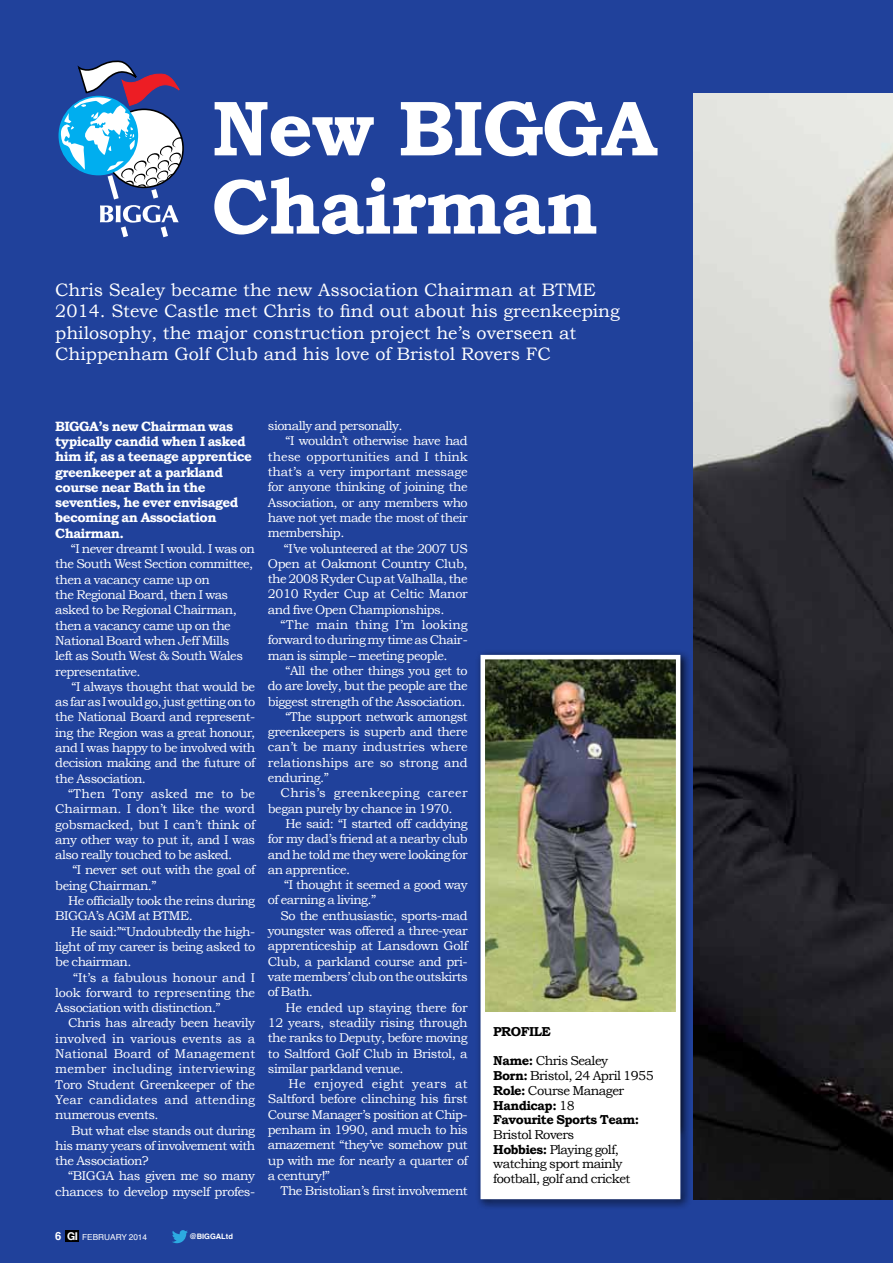
<style>
.page{position:relative;width:893px;height:1263px;background:#20419b}
.page>*{position:absolute;margin:0;border:0;box-sizing:border-box;transform-origin:0 0}
.t1{font:700 78.3px/78.3px "Bookman Old Style";letter-spacing:-.02em;color:#fff}
.t2{font:18px/21.6px "Bookman Old Style";color:#fff}
.t3{font:700 13.5px/15.3px "Bookman Old Style";letter-spacing:-.04em;color:#fff}
.t4{font:12.9px/14.7px "Bookman Old Style";letter-spacing:-.04em;color:#000}
.t5{font:700 12.9px "Bookman Old Style";letter-spacing:-.04em;color:#000}
.t6{font:12.75px "Bookman Old Style";letter-spacing:-.04em;color:#fff}
.t7{font:12.75px "Bookman Old Style";color:#fff}
.t8{font:12.75px "Bookman Old Style";letter-spacing:-.02em;color:#fff}
.t9{font:12.75px "Bookman Old Style";letter-spacing:-.005em;color:#fff}
.t10{font:12.75px "Bookman Old Style";letter-spacing:-.01em;color:#fff}
.t11{font:12.75px "Bookman Old Style";letter-spacing:.015em;color:#fff}
.t12{font:12.75px "Bookman Old Style";letter-spacing:-.015em;color:#fff}
.t13{font:12.75px "Bookman Old Style";letter-spacing:.005em;color:#fff}
.t14{font:12.75px "Bookman Old Style";letter-spacing:.01em;color:#fff}
.t15{font:12.75px "Bookman Old Style";letter-spacing:.025em;color:#fff}
.t16{font:12.75px "Bookman Old Style";letter-spacing:.03em;color:#fff}
.t17{font:8.25px "Helvetica";color:#fff}
.t18{font:700 7.5px "Helvetica";color:#fff}
.s1{font-weight:700;font-size:11.25px}
.s2{font-family:"Helvetica Neue";font-weight:700;font-size:10.8px}
.s3{font-weight:700}
</style>
<div class="page">
<img style="left:693px;top:94px;width:200px;height:1105px">
<div style="left:475px;top:650px;width:216px;height:560px;background:#000;opacity:.75"></div>
<img style="left:485px;top:660px;width:190px;height:352px">
<div style="left:480px;top:655px;width:200px;height:544px;border:4px solid #fff"></div>
<div style="left:485px;top:1012px;width:191px;height:183px;background:#fff"></div>
<svg style="left:60px;top:61px;width:123px;height:176px"></svg>
<svg style="left:172px;top:1230px;width:16px;height:13px"></svg>
<div style="left:65px;top:1230px;width:14px;height:11px;background:#000"></div>
<p class="t1" style="left:212px;top:88px;width:447px">New BIGGA<br>Chairman</p>
<p class="t2" style="left:55px;top:279px;width:566px">Chris Sealey became the new Association Chairman at BTME 2014. Steve Castle met Chris to find out about his greenkeeping philosophy, the major construction project he’s overseen at Chippenham Golf Club and his love of Bristol Rovers FC</p>
<p class="t3" style="left:55px;top:418px;width:198px">BIGGA’s new Chairman was typically candid when I asked him if, as a teenage apprentice greenkeeper at a parkland course near Bath in the seventies, he ever envisaged becoming an Association<br>Chairman.</p>
<p class="t6" style="left:71px;top:541px;width:186px">“I never dreamt I would. I was on</p>
<p class="t6" style="left:55px;top:557px;width:200px">the South West Section committee,</p>
<p class="t6" style="left:55px;top:572px;width:156px">then a vacancy came up on</p>
<p class="t6" style="left:55px;top:587px;width:174px">the Regional Board, then I was</p>
<p class="t6" style="left:55px;top:603px;width:183px">asked to be Regional Chairman,</p>
<p class="t6" style="left:55px;top:618px;width:177px">then a vacancy came up on the</p>
<p class="t6" style="left:55px;top:633px;width:176px">National Board when Jeff Mills</p>
<p class="t6" style="left:55px;top:648px;width:189px">left as South West &amp; South Wales</p>
<p class="t6" style="left:55px;top:664px;width:87px">representative.</p>
<p class="t6" style="left:72px;top:679px;width:185px">“I always thought that would be</p>
<p class="t6" style="left:55px;top:694px;width:201px">as far as I would go, just getting on to</p>
<p class="t6" style="left:55px;top:710px;width:201px">the National Board and represent-</p>
<p class="t6" style="left:55px;top:725px;width:201px">ing the Region was a great honour,</p>
<p class="t6" style="left:55px;top:740px;width:201px">and I was happy to be involved with</p>
<p class="t6" style="left:55px;top:756px;width:201px">decision making and the future of</p>
<p class="t6" style="left:55px;top:771px;width:92px">the Association.</p>
<p class="t11" style="left:68px;top:786px;width:189px">“Then Tony asked me to be</p>
<p class="t9" style="left:55px;top:801px;width:201px">Chairman. I don’t like the word</p>
<p class="t8" style="left:55px;top:817px;width:201px">gobsmacked, but I can’t think of</p>
<p class="t6" style="left:55px;top:832px;width:201px">any other way to put it, and I was</p>
<p class="t6" style="left:55px;top:847px;width:179px">also really touched to be asked.</p>
<p class="t6" style="left:72px;top:863px;width:184px">“I never set out with the goal of</p>
<p class="t6" style="left:55px;top:878px;width:103px">being Chairman.”</p>
<p class="t6" style="left:68px;top:893px;width:189px">He officially took the reins during</p>
<p class="t6" style="left:55px;top:909px;width:139px">BIGGA’s AGM at BTME.</p>
<p class="t6" style="left:71px;top:924px;width:186px">He said:”“Undoubtedly the high-</p>
<p class="t6" style="left:55px;top:939px;width:201px">light of my career is being asked to</p>
<p class="t6" style="left:55px;top:954px;width:78px">be chairman.</p>
<p class="t10" style="left:73px;top:970px;width:183px">“It’s a fabulous honour and I</p>
<p class="t12" style="left:55px;top:985px;width:201px">look forward to representing the</p>
<p class="t6" style="left:55px;top:1000px;width:167px">Association with distinction.”</p>
<p class="t6" style="left:68px;top:1016px;width:189px">Chris has already been heavily</p>
<p class="t7" style="left:55px;top:1031px;width:201px">involved in various events as a</p>
<p class="t7" style="left:55px;top:1046px;width:201px">National Board of Management</p>
<p class="t13" style="left:55px;top:1062px;width:201px">member including interviewing</p>
<p class="t6" style="left:55px;top:1077px;width:201px">Toro Student Greenkeeper of the</p>
<p class="t14" style="left:55px;top:1092px;width:201px">Year candidates and attending</p>
<p class="t6" style="left:55px;top:1107px;width:105px">numerous events.</p>
<p class="t6" style="left:71px;top:1123px;width:185px">But what else stands out during</p>
<p class="t6" style="left:55px;top:1138px;width:201px">his many years of involvement with</p>
<p class="t6" style="left:55px;top:1153px;width:95px">the Association?</p>
<p class="t6" style="left:68px;top:1169px;width:189px">“BIGGA has given me so many</p>
<p class="t6" style="left:55px;top:1184px;width:201px">chances to develop myself profes-</p>
<p class="t6" style="left:268px;top:418px;width:136px">sionally and personally.</p>
<p class="t6" style="left:285px;top:434px;width:184px">“I wouldn’t otherwise have had</p>
<p class="t7" style="left:268px;top:449px;width:201px">these opportunities and I think</p>
<p class="t10" style="left:268px;top:464px;width:201px">that’s a very important message</p>
<p class="t6" style="left:268px;top:480px;width:201px">for anyone thinking of joining the</p>
<p class="t6" style="left:268px;top:495px;width:201px">Association, or any members who</p>
<p class="t6" style="left:268px;top:510px;width:201px">have not yet made the most of their</p>
<p class="t6" style="left:268px;top:526px;width:78px">membership.</p>
<p class="t6" style="left:284px;top:541px;width:185px">“I’ve volunteered at the 2007 US</p>
<p class="t6" style="left:268px;top:556px;width:201px">Open at Oakmont Country Club,</p>
<p class="t6" style="left:268px;top:571px;width:201px">the 2008 Ryder Cup at Valhalla, the</p>
<p class="t6" style="left:268px;top:587px;width:201px">2010 Ryder Cup at Celtic Manor</p>
<p class="t6" style="left:268px;top:602px;width:178px">and five Open Championships.</p>
<p class="t11" style="left:281px;top:617px;width:189px">“The main thing I’m looking</p>
<p class="t6" style="left:268px;top:633px;width:201px">forward to during my time as Chair-</p>
<p class="t6" style="left:268px;top:648px;width:181px">man is simple – meeting people.</p>
<p class="t6" style="left:285px;top:663px;width:184px">“All the other things you get to</p>
<p class="t6" style="left:268px;top:679px;width:201px">do are lovely, but the people are the</p>
<p class="t6" style="left:268px;top:694px;width:199px">biggest strength of the Association.</p>
<p class="t6" style="left:285px;top:709px;width:184px">“The support network amongst</p>
<p class="t6" style="left:268px;top:724px;width:201px">greenkeepers is superb and there</p>
<p class="t9" style="left:268px;top:740px;width:201px">can’t be many industries where</p>
<p class="t7" style="left:268px;top:755px;width:201px">relationships are so strong and</p>
<p class="t6" style="left:268px;top:770px;width:62px">enduring.”</p>
<p class="t15" style="left:281px;top:786px;width:189px">Chris’s greenkeeping career</p>
<p class="t6" style="left:268px;top:801px;width:186px">began purely by chance in 1970.</p>
<p class="t6" style="left:285px;top:816px;width:184px">He said: “I started off caddying</p>
<p class="t6" style="left:268px;top:832px;width:201px">for my dad’s friend at a nearby club</p>
<p class="t6" style="left:268px;top:847px;width:201px">and he told me they were looking for</p>
<p class="t6" style="left:268px;top:862px;width:84px">an apprentice.</p>
<p class="t6" style="left:284px;top:877px;width:185px">“I thought it seemed a good way</p>
<p class="t6" style="left:268px;top:893px;width:110px">of earning a living.”</p>
<p class="t6" style="left:281px;top:908px;width:189px">So the enthusiastic, sports-mad</p>
<p class="t6" style="left:268px;top:923px;width:201px">youngster was offered a three-year</p>
<p class="t6" style="left:268px;top:939px;width:201px">apprenticeship at Lansdown Golf</p>
<p class="t6" style="left:268px;top:954px;width:201px">Club, a parkland course and pri-</p>
<p class="t6" style="left:268px;top:969px;width:201px">vate members’ club on the outskirts</p>
<p class="t6" style="left:268px;top:985px;width:47px">of Bath.</p>
<p class="t6" style="left:286px;top:1000px;width:184px">He ended up staying there for</p>
<p class="t8" style="left:268px;top:1015px;width:201px">12 years, steadily rising through</p>
<p class="t6" style="left:268px;top:1030px;width:201px">the ranks to Deputy, before moving</p>
<p class="t6" style="left:268px;top:1046px;width:201px">to Saltford Golf Club in Bristol, a</p>
<p class="t6" style="left:268px;top:1061px;width:137px">similar parkland venue.</p>
<p class="t16" style="left:289px;top:1076px;width:181px">He enjoyed eight years at</p>
<p class="t6" style="left:268px;top:1092px;width:201px">Saltford before clinching his first</p>
<p class="t6" style="left:268px;top:1107px;width:201px">Course Manager’s position at Chip-</p>
<p class="t6" style="left:268px;top:1122px;width:201px">penham in 1990, and much to his</p>
<p class="t6" style="left:268px;top:1138px;width:201px">amazement “they’ve somehow put</p>
<p class="t6" style="left:268px;top:1153px;width:201px">up with me for nearly a quarter of</p>
<p class="t6" style="left:268px;top:1168px;width:64px">a century!”</p>
<p class="t6" style="left:281px;top:1183px;width:189px">The Bristolian’s first involvement</p>
<p class="t17" style="left:55px;top:1231px;width:93px"><span class="s1">6</span> <span class="s2">GI</span> FEBRUARY 2014</p>
<p class="t18" style="left:189px;top:1231px;width:45px">@BIGGALtd</p>
<p class="t5" style="left:493px;top:1024px;width:59px">PROFILE</p>
<p class="t4" style="left:493px;top:1054px;width:162px"><span class="s3">Name:</span> Chris Sealey<br><span class="s3">Born:</span> Bristol, 24 April 1955<br><span class="s3">Role:</span> Course Manager<br><span class="s3">Handicap:</span> 18<br><span class="s3">Favourite Sports Team:<br></span>Bristol Rovers<br><span class="s3">Hobbies:</span> Playing golf, watching sport mainly football, golf and cricket</p>
</div>
